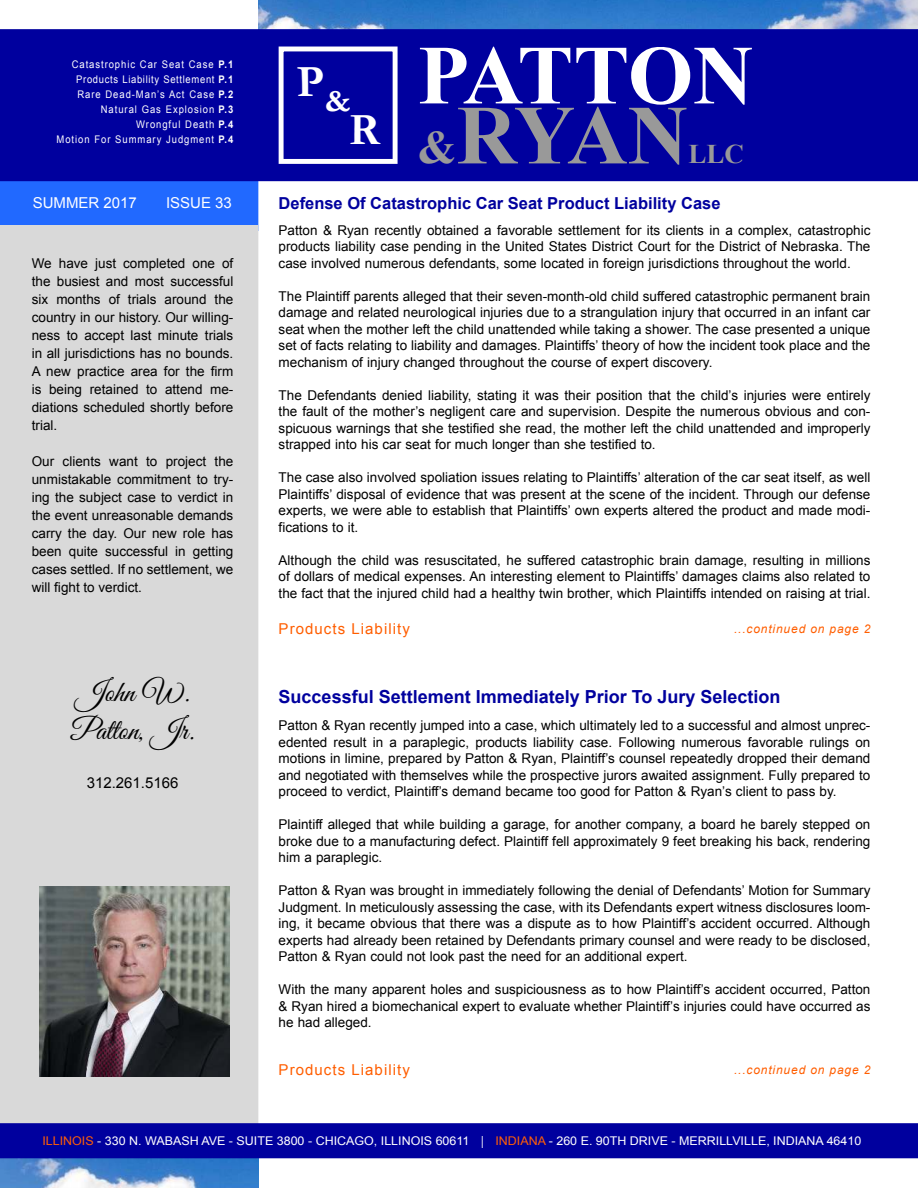
<style>
.page{position:relative;width:918px;height:1188px;background:#fff}
.page>*{position:absolute;margin:0;border:0;box-sizing:border-box;transform-origin:0 0}
.t1{font:700 84px/60px "Times New Roman";letter-spacing:-.025em;color:#fff}
.t2{font:700 45px "Garamond";color:#fff}
.t3{font:700 33px "Garamond";color:#fff}
.t4{font:30px/37.5px "Great Vibes";color:#000}
.t5{font:700 27px "Times New Roman";color:#999}
.t6{font:700 18px "Arial";color:#00009e}
.t7{font:700 16.5px "Arial";color:#00009e}
.t8{font:15px "Arial";letter-spacing:.07em;color:#ff5e00}
.t9{font:15px "Arial";color:#fff}
.t10{font:15px "Arial";color:#000}
.t11{font:13.5px/16.5px "Arial";color:#000;text-align:justify}
.t12{font:12px "Arial";color:#fff;scale:1.04 1}
.t13{font:italic 12px "Arial";letter-spacing:.07em;color:#ff5e00}
.t14{font:10.5px/15px "Arial";letter-spacing:.1em;color:#fff;text-align:right;scale:.9 1}
.s1{font-weight:700}
.s2{font-size:46.5px;color:#999}
.s3{color:#999}
.s4{color:#ff5e05}
.s5{font-family:"Minion Pro"}
</style>
<div class="page">
<img style="left:0;top:1158px;width:258px;height:30px">
<img style="left:258px;top:0;width:660px;height:29px">
<div style="left:0;top:181px;width:258px;height:44px;background:#2169ff"></div>
<div style="left:0;top:225px;width:258px;height:898px;background:#d9d9d9"></div>
<div style="left:0;top:1123px;width:918px;height:35px;background:#00009e"></div>
<div style="left:32px;top:665px;width:201px;height:131px;background:#d9d9d9"></div>
<div style="left:32px;top:258px;width:201px;height:418px;background:#d9d9d9"></div>
<img style="left:39px;top:887px;width:191px;height:190px">
<div style="left:0;top:29px;width:918px;height:152px;background:#00009e"></div>
<div style="left:279px;top:47px;width:119px;height:117px;border:5px solid #fff"></div>
<p class="t14" style="left:57px;top:57px;width:198px">Catastrophic Car Seat Case <span class="s1">P.1<br></span>Products Liability Settlement <span class="s1">P.1<br></span>Rare Dead-Man’s Act Case <span class="s1">P.2<br></span>Natural Gas Explosion <span class="s1">P.3<br></span>Wrongful Death <span class="s1">P.4<br></span>Motion For Summary Judgment <span class="s1">P.4</span></p>
<p class="t9" style="left:33px;top:196px;width:106px">SUMMER 2017</p>
<p class="t9" style="left:166px;top:196px;width:67px">ISSUE 33</p>
<p class="t11" style="left:32px;top:255px;width:203px;line-height:18px">We have just completed one of the busiest and most successful six months of trials around the country in our history. Our willing&shy;ness to accept last minute trials in all jurisdictions has no bounds.<br>A new practice area for the firm is being retained to attend me&shy;diations scheduled shortly before trial.</p>
<p class="t11" style="left:32px;top:453px;width:203px;line-height:18px">Our clients want to project the unmistakable commitment to try&shy;ing the subject case to verdict in the event unreasonable demands carry the day. Our new role has been quite successful in getting cases settled. If no settlement, we will fight to verdict.</p>
<h3 class="t4" style="left:71px;top:676px;width:125px">John W.<br>Patton, Jr.</h3>
<p class="t10" style="left:87px;top:777px;width:93px">312.261.5166</p>
<h2 class="t2" style="left:296px;top:54px;width:29px">P</h2>
<h3 class="t3" style="left:325px;top:80px;width:28px">&amp;</h3>
<h2 class="t2" style="left:349px;top:102px;width:33px">R</h2>
<h1 class="t1" style="left:418px;top:44px;width:338px">PATTON <span class="s2">&amp;</span><span class="s3">RYAN</span></h1>
<h3 class="t5" style="left:689px;top:138px;width:57px">LLC</h3>
<p class="t7" style="left:279px;top:197px;width:443px">Defense Of Catastrophic Car Seat Product Liability Case</p>
<p class="t11" style="left:279px;top:223px;width:593px">Patton &amp; Ryan recently obtained a favorable settlement for its clients in a complex, catastrophic products liability case pending in the United States District Court for the District of Nebraska. The case involved numerous defendants, some located in foreign jurisdictions throughout the world.</p>
<p class="t11" style="left:279px;top:289px;width:593px">The Plaintiff parents alleged that their seven-month-old child suffered catastrophic permanent brain damage and related neurological injuries due to a strangulation injury that occurred in an infant car seat when the mother left the child unattended while taking a shower. The case presented a unique set of facts relating to liability and damages. Plaintiffs’ theory of how the incident took place and the mechanism of injury changed throughout the course of expert discovery.</p>
<p class="t11" style="left:279px;top:388px;width:593px">The Defendants denied liability, stating it was their position that the child’s injuries were entirely the fault of the mother’s negligent care and supervision. Despite the numerous obvious and con&shy;spicuous warnings that she testified she read, the mother left the child unattended and improperly strapped into his car seat for much longer than she testified to.</p>
<p class="t11" style="left:279px;top:470px;width:593px">The case also involved spoliation issues relating to Plaintiffs’ alteration of the car seat itself, as well Plaintiffs’ disposal of evidence that was present at the scene of the incident. Through our defense experts, we were able to establish that Plaintiffs’ own experts altered the product and made modi&shy;fications to it.</p>
<p class="t11" style="left:279px;top:553px;width:593px">Although the child was resuscitated, he suffered catastrophic brain damage, resulting in millions of dollars of medical expenses. An interesting element to Plaintiffs’ damages claims also related to the fact that the injured child had a healthy twin brother, which Plaintiffs intended on raising at trial.</p>
<p class="t8" style="left:279px;top:623px;width:133px">Products Liability</p>
<p class="t13" style="left:734px;top:625px;width:138px">...continued on page 2</p>
<h3 class="t6" style="left:279px;top:690px;width:503px">Successful Settlement Immediately Prior To Jury Selection</h3>
<p class="t11" style="left:279px;top:718px;width:593px">Patton &amp; Ryan recently jumped into a case, which ultimately led to a successful and almost unprec&shy;edented result in a paraplegic, products liability case. Following numerous favorable rulings on motions in limine, prepared by Patton &amp; Ryan, Plaintiff’s counsel repeatedly dropped their demand and negotiated with themselves while the prospective jurors awaited assignment. Fully prepared to proceed to verdict, Plaintiff’s demand became too good for Patton &amp; Ryan’s client to pass by.</p>
<p class="t11" style="left:279px;top:817px;width:593px">Plaintiff alleged that while building a garage, for another company, a board he barely stepped on broke due to a manufacturing defect. Plaintiff fell approximately 9 feet breaking his back, rendering him a paraplegic.</p>
<p class="t11" style="left:279px;top:883px;width:593px">Patton &amp; Ryan was brought in immediately following the denial of Defendants’ Motion for Summary Judgment. In meticulously assessing the case, with its Defendants expert witness disclosures loom&shy;ing, it became obvious that there was a dispute as to how Plaintiff’s accident occurred. Although experts had already been retained by Defendants primary counsel and were ready to be disclosed, Patton &amp; Ryan could not look past the need for an additional expert.</p>
<p class="t11" style="left:279px;top:982px;width:593px">With the many apparent holes and suspiciousness as to how Plaintiff’s accident occurred, Patton &amp; Ryan hired a biomechanical expert to evaluate whether Plaintiff’s injuries could have occurred as he had alleged.</p>
<p class="t8" style="left:279px;top:1063px;width:133px">Products Liability</p>
<p class="t13" style="left:734px;top:1065px;width:138px">...continued on page 2</p>
<p class="t12" style="left:42px;top:1136px;width:789px"><span class="s4">ILLINOIS</span> - 330 N. WABASH AVE - SUITE 3800 - CHICAGO, ILLINOIS 60611 <span class="s5">|</span> <span class="s4">INDIANA</span> - 260 E. 90TH DRIVE - MERRILLVILLE, INDIANA 46410</p>
</div>
